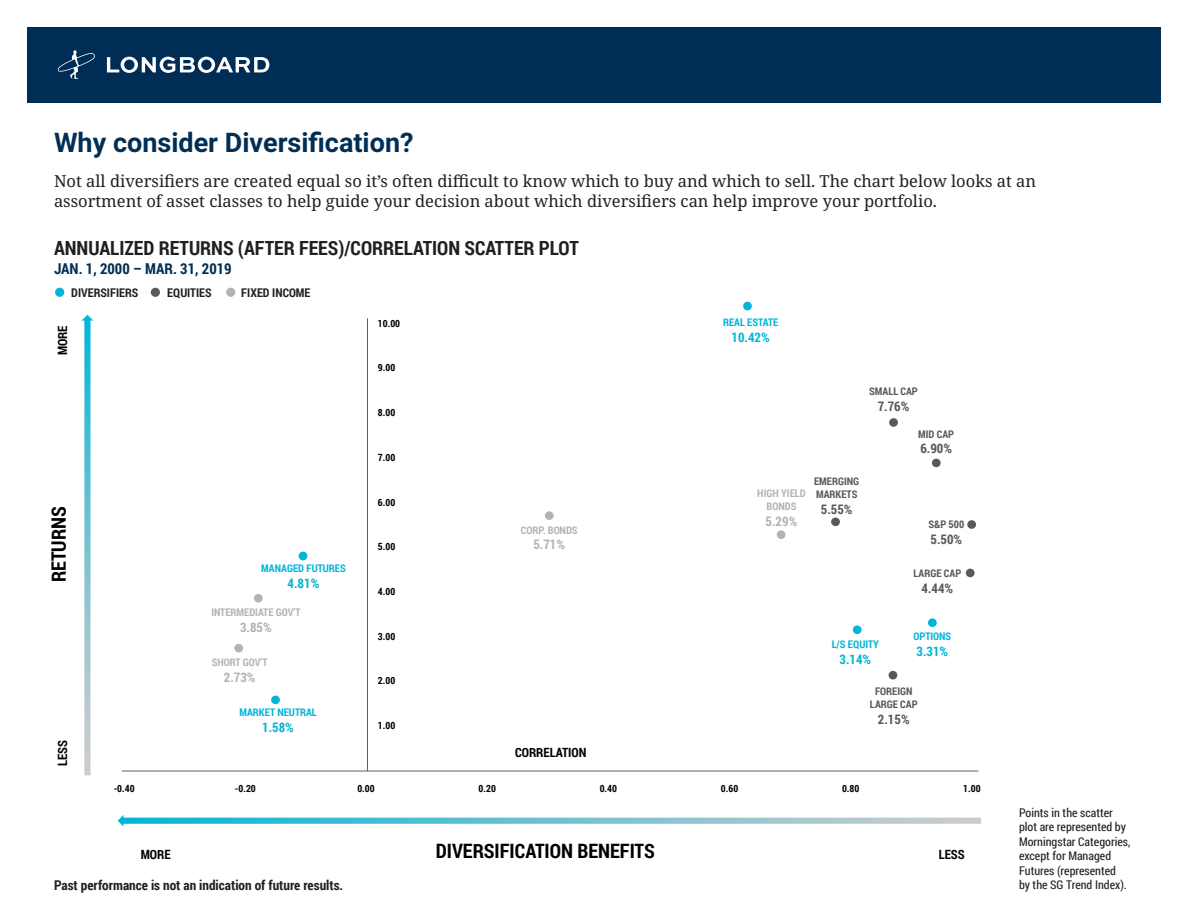
<style>
.page{position:relative;width:1188px;height:918px;background:#fff}
.page>*{position:absolute;margin:0;border:0;box-sizing:border-box;transform-origin:0 0}
.t1{font:700 27px "Roboto";color:#002e54}
.t2{font:700 19.8px "Roboto Condensed";color:#000}
.t3{font:700 19.5px "Roboto Condensed";color:#231f20}
.t4{font:16.5px/19.8px "Noto Serif";color:#231f20}
.t5{font:700 15px "Roboto Condensed";color:#002e54}
.t6{font:700 13.5px "Roboto Condensed";color:#231f20}
.t7{font:700 13.05px "Roboto Condensed";color:#58595b}
.t8{font:700 13.05px "Roboto Condensed";color:#00b5d8}
.t9{font:700 13.05px "Roboto Condensed";color:#b1b3b6}
.t10{font:700 12.75px "Roboto Condensed";color:#000}
.t11{font:12px/14.4px "Roboto Condensed";color:#231f20}
.t12{font:700 12px "Roboto Condensed";color:#231f20}
.t13{font:700 10.5px/12.6px "Roboto Condensed";color:#58595b;text-align:center}
.t14{font:700 10.5px "Roboto Condensed";color:#00b5d8}
.t15{font:700 10.5px/12.6px "Roboto Condensed";color:#b1b3b6;text-align:center}
.t16{font:700 9.9px "Roboto Condensed";color:#000}
</style>
<div class="page">
<hr style="left:367px;top:318px;width:1px;height:453px;background:#5f6060">
<hr style="left:122px;top:771px;width:856px;height:1px;background:#5f6060">
<div style="left:889px;top:671px;width:8px;height:8px;background:#58595b;border-radius:50%"></div>
<div style="left:853px;top:625px;width:9px;height:9px;background:#00b5d8;border-radius:50%"></div>
<div style="left:545px;top:511px;width:9px;height:9px;background:#b1b3b6;border-radius:50%"></div>
<div style="left:743px;top:302px;width:9px;height:8px;background:#00b5d8;border-radius:50%"></div>
<div style="left:271px;top:696px;width:9px;height:8px;background:#00b5d8;border-radius:50%"></div>
<div style="left:234px;top:644px;width:9px;height:8px;background:#b1b3b6;border-radius:50%"></div>
<div style="left:254px;top:594px;width:9px;height:9px;background:#b1b3b6;border-radius:50%"></div>
<div style="left:299px;top:552px;width:8px;height:8px;background:#00b5d8;border-radius:50%"></div>
<div style="left:777px;top:530px;width:8px;height:9px;background:#b1b3b6;border-radius:50%"></div>
<div style="left:831px;top:518px;width:9px;height:8px;background:#58595b;border-radius:50%"></div>
<div style="left:967px;top:520px;width:9px;height:9px;background:#58595b;border-radius:50%"></div>
<div style="left:966px;top:569px;width:9px;height:8px;background:#58595b;border-radius:50%"></div>
<div style="left:928px;top:618px;width:9px;height:9px;background:#00b5d8;border-radius:50%"></div>
<div style="left:889px;top:418px;width:9px;height:9px;background:#58595b;border-radius:50%"></div>
<div style="left:932px;top:459px;width:9px;height:8px;background:#58595b;border-radius:50%"></div>
<svg style="left:82px;top:315px;width:11px;height:460px"></svg>
<svg style="left:118px;top:815px;width:863px;height:12px"></svg>
<div style="left:27px;top:27px;width:1134px;height:75px;background:#002d55"></div>
<svg style="left:107px;top:57px;width:162px;height:16px"></svg>
<svg style="left:58px;top:50px;width:37px;height:29px"></svg>
<div style="left:55px;top:288px;width:9px;height:9px;background:#00b5d8;border-radius:50%"></div>
<div style="left:226px;top:288px;width:9px;height:9px;background:#b1b3b6;border-radius:50%"></div>
<div style="left:151px;top:288px;width:9px;height:9px;background:#58595b;border-radius:50%"></div>
<p class="t1" style="left:54px;top:124px;width:361px">Why consider Diversification?</p>
<p class="t4" style="left:54px;top:172px;width:984px">Not all diversifiers are created equal so it’s often difficult to know which to buy and which to sell. The chart below looks at an assortment of asset classes to help guide your decision about which diversifiers can help improve your portfolio.</p>
<p class="t3" style="left:54px;top:234px;width:526px">ANNUALIZED RETURNS (AFTER FEES)/CORRELATION SCATTER PLOT</p>
<p class="t5" style="left:54px;top:258px;width:179px">JAN. 1, 2000 – MAR. 31, 2019</p>
<p class="t12" style="left:71px;top:284px;width:69px">DIVERSIFIERS</p>
<p class="t12" style="left:167px;top:284px;width:46px">EQUITIES</p>
<p class="t12" style="left:241px;top:284px;width:71px">FIXED INCOME</p>
<p class="t10" style="left:54px;top:355px;width:31px;rotate:-90deg">MORE</p>
<p class="t2" style="left:45px;top:582px;width:78px;rotate:-90deg">RETURNS</p>
<p class="t10" style="left:54px;top:766px;width:28px;rotate:-90deg">LESS</p>
<p class="t14" style="left:261px;top:561px;width:86px">MANAGED FUTURES</p>
<p class="t8" style="left:288px;top:574px;width:33px">4.81%</p>
<p class="t15" style="left:211px;top:606px;width:91px">INTERMEDIATE GOV’T</p>
<p class="t9" style="left:240px;top:618px;width:33px">3.85%</p>
<p class="t15" style="left:212px;top:656px;width:57px">SHORT GOV’T</p>
<p class="t9" style="left:224px;top:668px;width:33px">2.73%</p>
<p class="t14" style="left:239px;top:705px;width:79px">MARKET NEUTRAL</p>
<p class="t8" style="left:262px;top:718px;width:33px">1.58%</p>
<p class="t16" style="left:378px;top:316px;width:24px">10.00</p>
<p class="t16" style="left:378px;top:361px;width:19px">9.00</p>
<p class="t16" style="left:378px;top:406px;width:19px">8.00</p>
<p class="t16" style="left:378px;top:450px;width:19px">7.00</p>
<p class="t16" style="left:378px;top:495px;width:19px">6.00</p>
<p class="t16" style="left:378px;top:540px;width:19px">5.00</p>
<p class="t16" style="left:378px;top:585px;width:19px">4.00</p>
<p class="t16" style="left:378px;top:629px;width:19px">3.00</p>
<p class="t16" style="left:378px;top:674px;width:19px">2.00</p>
<p class="t16" style="left:378px;top:719px;width:19px">1.00</p>
<p class="t15" style="left:521px;top:523px;width:58px">CORP. BONDS</p>
<p class="t9" style="left:533px;top:536px;width:33px">5.71%</p>
<p class="t10" style="left:515px;top:743px;width:73px">CORRELATION</p>
<p class="t14" style="left:723px;top:315px;width:57px">REAL ESTATE</p>
<p class="t8" style="left:732px;top:328px;width:40px">10.42%</p>
<p class="t13" style="left:869px;top:384px;width:50px">SMALL CAP</p>
<p class="t7" style="left:878px;top:397px;width:33px">7.76%</p>
<p class="t13" style="left:918px;top:427px;width:37px">MID CAP</p>
<p class="t7" style="left:920px;top:440px;width:33px">6.90%</p>
<p class="t15" style="left:757px;top:487px;width:50px">HIGH YIELD<br>BONDS</p>
<p class="t9" style="left:766px;top:512px;width:33px">5.29%</p>
<p class="t13" style="left:814px;top:475px;width:47px;text-align:left">EMERGING<br>MARKETS</p>
<p class="t7" style="left:821px;top:500px;width:33px">5.55%</p>
<p class="t14" style="left:832px;top:637px;width:49px">L/S EQUITY</p>
<p class="t8" style="left:840px;top:650px;width:33px">3.14%</p>
<p class="t13" style="left:928px;top:517px;width:37px">S&amp;P 500</p>
<p class="t7" style="left:930px;top:530px;width:33px">5.50%</p>
<p class="t13" style="left:914px;top:567px;width:49px">LARGE CAP</p>
<p class="t7" style="left:922px;top:579px;width:33px">4.44%</p>
<p class="t14" style="left:913px;top:629px;width:39px">OPTIONS</p>
<p class="t8" style="left:916px;top:642px;width:33px">3.31%</p>
<p class="t13" style="left:870px;top:685px;width:49px">FOREIGN<br>LARGE CAP</p>
<p class="t7" style="left:878px;top:710px;width:33px">2.15%</p>
<p class="t16" style="left:114px;top:781px;width:22px">-0.40</p>
<p class="t16" style="left:235px;top:781px;width:22px">-0.20</p>
<p class="t16" style="left:357px;top:781px;width:19px">0.00</p>
<p class="t16" style="left:479px;top:781px;width:19px">0.20</p>
<p class="t16" style="left:600px;top:781px;width:19px">0.40</p>
<p class="t16" style="left:721px;top:781px;width:19px">0.60</p>
<p class="t16" style="left:842px;top:781px;width:19px">0.80</p>
<p class="t16" style="left:963px;top:781px;width:19px">1.00</p>
<p class="t10" style="left:141px;top:845px;width:31px">MORE</p>
<p class="t2" style="left:436px;top:837px;width:221px">DIVERSIFICATION BENEFITS</p>
<p class="t6" style="left:54px;top:876px;width:291px">Past performance is not an indication of future results.</p>
<p class="t10" style="left:939px;top:845px;width:28px">LESS</p>
<p class="t11" style="left:1019px;top:805px;width:113px">Points in the scatter plot are represented by<br>Morningstar Categories, except for Managed<br>Futures (represented<br>by the SG Trend Index).</p>
</div>
